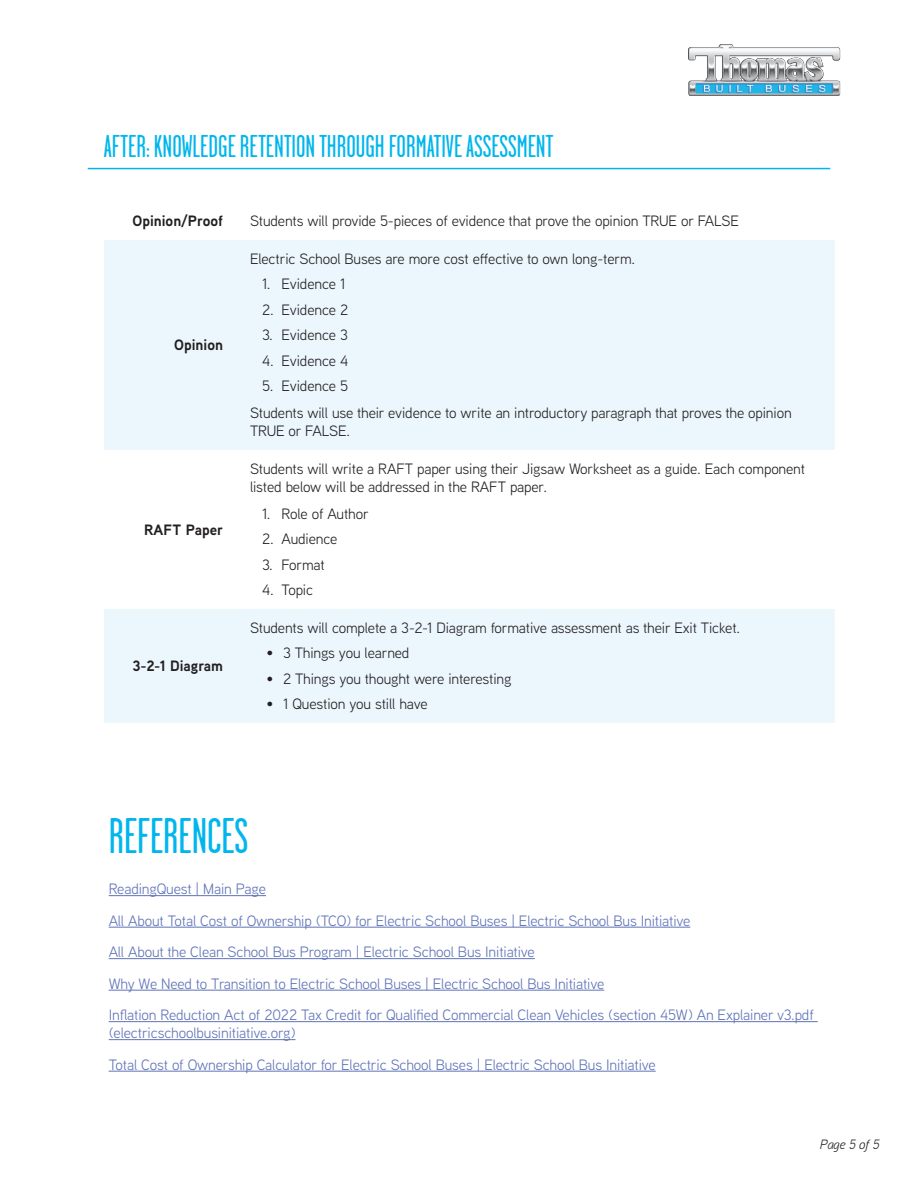
<style>
.page{position:relative;width:918px;height:1188px;background:#fff}
.page>*{position:absolute;margin:0;border:0;box-sizing:border-box;transform-origin:0 0}
.t1{font:49.95px "Garage Gothic";color:#00b6ed}
.t2{font:31.5px "Garage Gothic";color:#00b6ed}
.t3{font:15px/27px "Aaux Next";letter-spacing:-.01em;color:#231f20}
.t4{font:15px/31.5px "Aaux Next";letter-spacing:-.01em;color:#5e72b7}
.t5{font:700 15px "Aaux Next";color:#231f20}
.t6{font:italic 13.5px "Aaux Next";color:#231f20}
</style>
<div class="page">
<img style="left:689px;top:45px;width:152px;height:51px">
<hr style="left:88px;top:168px;width:742px;height:1px;background:#00b6ed">
<svg style="left:104px;top:240px;width:731px;height:483px;fill:#ecf7fd"></svg>
<hr style="left:109px;top:895px;width:157px;height:1px;background:#5e72b7">
<hr style="left:109px;top:927px;width:581px;height:1px;background:#5e72b7">
<hr style="left:109px;top:958px;width:426px;height:1px;background:#5e72b7">
<hr style="left:109px;top:990px;width:495px;height:1px;background:#5e72b7">
<hr style="left:109px;top:1021px;width:709px;height:1px;background:#5e72b7">
<hr style="left:109px;top:1039px;width:187px;height:1px;background:#5e72b7">
<hr style="left:109px;top:1071px;width:547px;height:1px;background:#5e72b7">
<h2 class="t2" style="left:104px;top:130px;width:451px">AFTER: KNOWLEDGE RETENTION THROUGH FORMATIVE ASSESSMENT</h2>
<p class="t5" style="left:133px;top:211px;width:92px">Opinion/Proof</p>
<p class="t3" style="left:250px;top:207px;width:490px">Students will provide 5-pieces of evidence that prove the opinion TRUE or FALSE</p>
<p class="t5" style="left:174px;top:334px;width:50px">Opinion</p>
<p class="t5" style="left:144px;top:519px;width:81px">RAFT Paper</p>
<p class="t5" style="left:132px;top:655px;width:92px">3-2-1 Diagram</p>
<p class="t3" style="left:250px;top:245px;width:387px">Electric School Buses are more cost effective to own long-term.</p>
<p class="t3" style="left:262px;top:270px;width:85px">1. Evidence 1</p>
<p class="t3" style="left:262px;top:296px;width:88px">2. Evidence 2</p>
<p class="t3" style="left:262px;top:321px;width:87px">3. Evidence 3</p>
<p class="t3" style="left:262px;top:347px;width:88px">4. Evidence 4</p>
<p class="t3" style="left:250px;top:372px;width:543px;text-indent:12px">5. Evidence 5<br>Students will use their evidence to write an introductory paragraph that proves the opinion</p>
<p class="t3" style="left:250px;top:417px;width:102px">TRUE or FALSE.</p>
<p class="t3" style="left:250px;top:459px;width:557px;line-height:18px">Students will write a RAFT paper using their Jigsaw Worksheet as a guide. Each component listed below will be addressed in the RAFT paper.</p>
<p class="t3" style="left:262px;top:500px;width:108px">1. Role of Author</p>
<p class="t3" style="left:262px;top:525px;width:77px">2. Audience</p>
<p class="t3" style="left:262px;top:551px;width:64px">3. Format</p>
<p class="t3" style="left:262px;top:576px;width:53px">4. Topic</p>
<p class="t3" style="left:250px;top:614px;width:492px">Students will complete a 3-2-1 Diagram formative assessment as their Exit Ticket.</p>
<p class="t3" style="left:267px;top:639px;width:145px">• 3 Things you learned</p>
<p class="t3" style="left:267px;top:665px;width:246px">• 2 Things you thought were interesting</p>
<p class="t3" style="left:267px;top:690px;width:163px">• 1 Question you still have</p>
<h1 class="t1" style="left:109px;top:810px;width:141px">REFERENCES</h1>
<p class="t4" style="left:109px;top:873px;width:707px">ReadingQuest | Main Page<br>All About Total Cost of Ownership (TCO) for Electric School Buses | Electric School Bus Initiative<br>All About the Clean School Bus Program | Electric School Bus Initiative<br>Why We Need to Transition to Electric School Buses | Electric School Bus Initiative<br>Inflation Reduction Act of 2022 Tax Credit for Qualified Commercial Clean Vehicles (section 45W) An Explainer v3.pdf</p>
<p class="t4" style="left:109px;top:1017px;width:549px">(electricschoolbusinitiative.org)<br>Total Cost of Ownership Calculator for Electric School Buses | Electric School Bus Initiative</p>
<p class="t6" style="left:820px;top:1135px;width:61px">Page 5 of 5</p>
</div>
